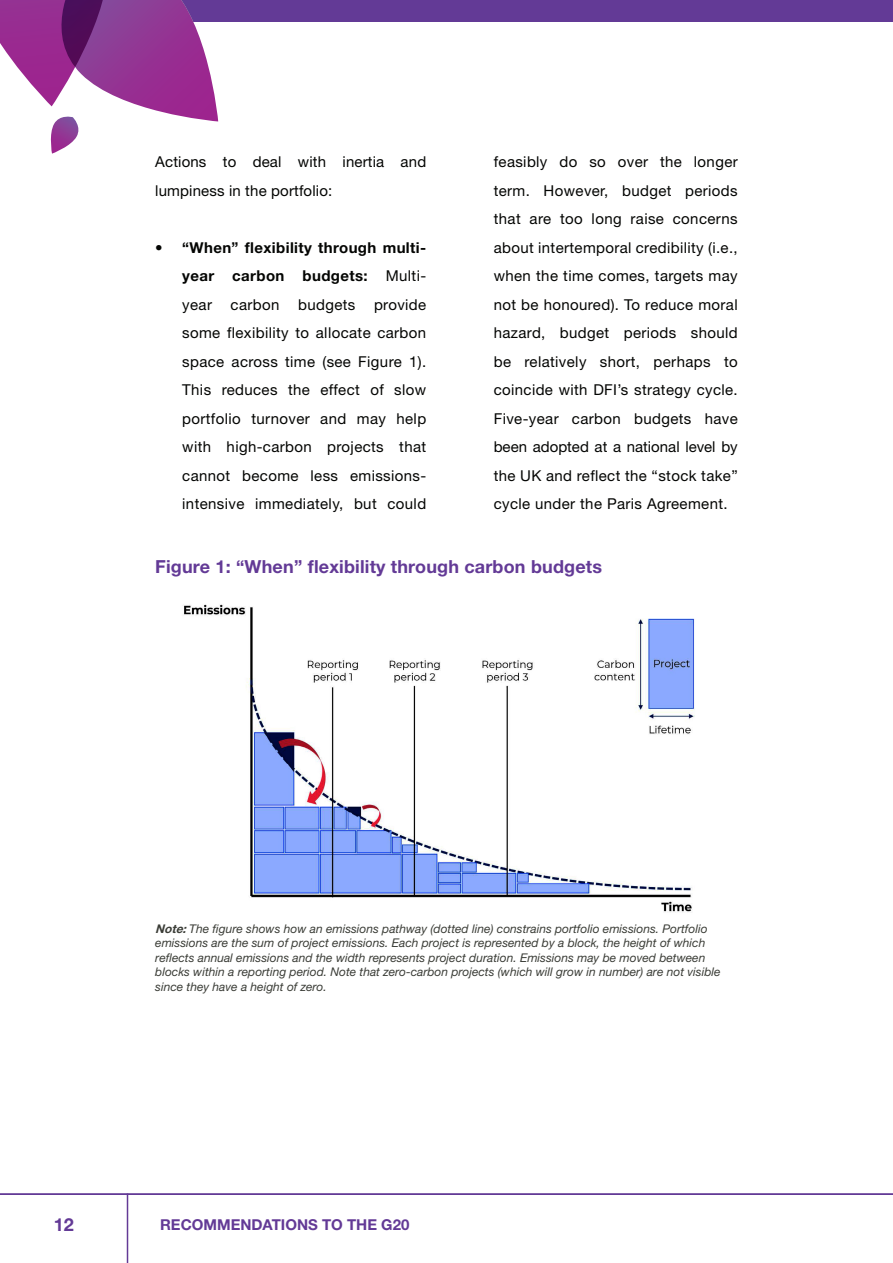
<style>
.page{position:relative;width:893px;height:1263px;background:#fff}
.page>*{position:absolute;margin:0;border:0;box-sizing:border-box;transform-origin:0 0}
.Figure_head{font:700 18px "Helvetica Neue";letter-spacing:.01em;color:#633a96}
.body_text{font:15px/28.5px "Helvetica Neue";letter-spacing:.025em;color:#040503;text-align:justify}
.t1{font:700 15px "Helvetica Neue";color:#633a96}
.source{font:italic 12px/14.4px "Helvetica Neue";color:#3b3d37}
.s1{font-weight:700}
</style>
<div class="page">
<div style="left:93px;top:0;width:800px;height:22px;background:#633a96"></div>
<hr style="left:0;top:1193px;width:893px;height:2px;background:#633a96">
<hr style="left:127px;top:1193px;width:1px;height:70px;background:#633a96">
<svg style="left:0;top:0;width:218px;height:154px"></svg>
<img style="left:184px;top:604px;width:511px;height:309px">
<p class="body_text" style="left:155px;top:147px;width:272px">Actions to deal with inertia and lumpiness in the portfolio:</p>
<p class="body_text" style="left:182px;top:233px;width:245px;text-indent:-27px"><span class="s1">• “When” flexibility through multi&shy;year carbon budgets:</span> Multi&shy;year carbon budgets provide some flexibility to allocate carbon space across time (see Figure 1).<br>This reduces the effect of slow portfolio turnover and may help with high-carbon projects that cannot become less emissions&shy;intensive immediately, but could</p>
<p class="body_text" style="left:494px;top:147px;width:245px">feasibly do so over the longer term. However, budget periods that are too long raise concerns about intertemporal credibility (i.e., when the time comes, targets may not be honoured). To reduce moral hazard, budget periods should be relatively short, perhaps to coincide with DFI’s strategy cycle.<br>Five-year carbon budgets have been adopted at a national level by the UK and reflect the “stock take” cycle under the Paris Agreement.</p>
<p class="Figure_head" style="left:155px;top:556px;width:448px">Figure 1: “When” flexibility through carbon budgets</p>
<p class="source" style="left:155px;top:921px;width:567px"><span class="s1">Note:</span>The figure shows how an emissions pathway (dotted line) constrains portfolio emissions. Portfolio emissions are the sum of project emissions. Each project is represented by a block, the height of which reflects annual emissions and the width represents project duration. Emissions may be moved between blocks within a reporting period. Note that zero-carbon projects (which will grow in number) are not visible since they have a height of zero.</p>
<p class="Figure_head" style="left:54px;top:1213px;width:22px">12</p>
<p class="t1" style="left:160px;top:1215px;width:251px">RECOMMENDATIONS TO THE G20</p>
</div>
